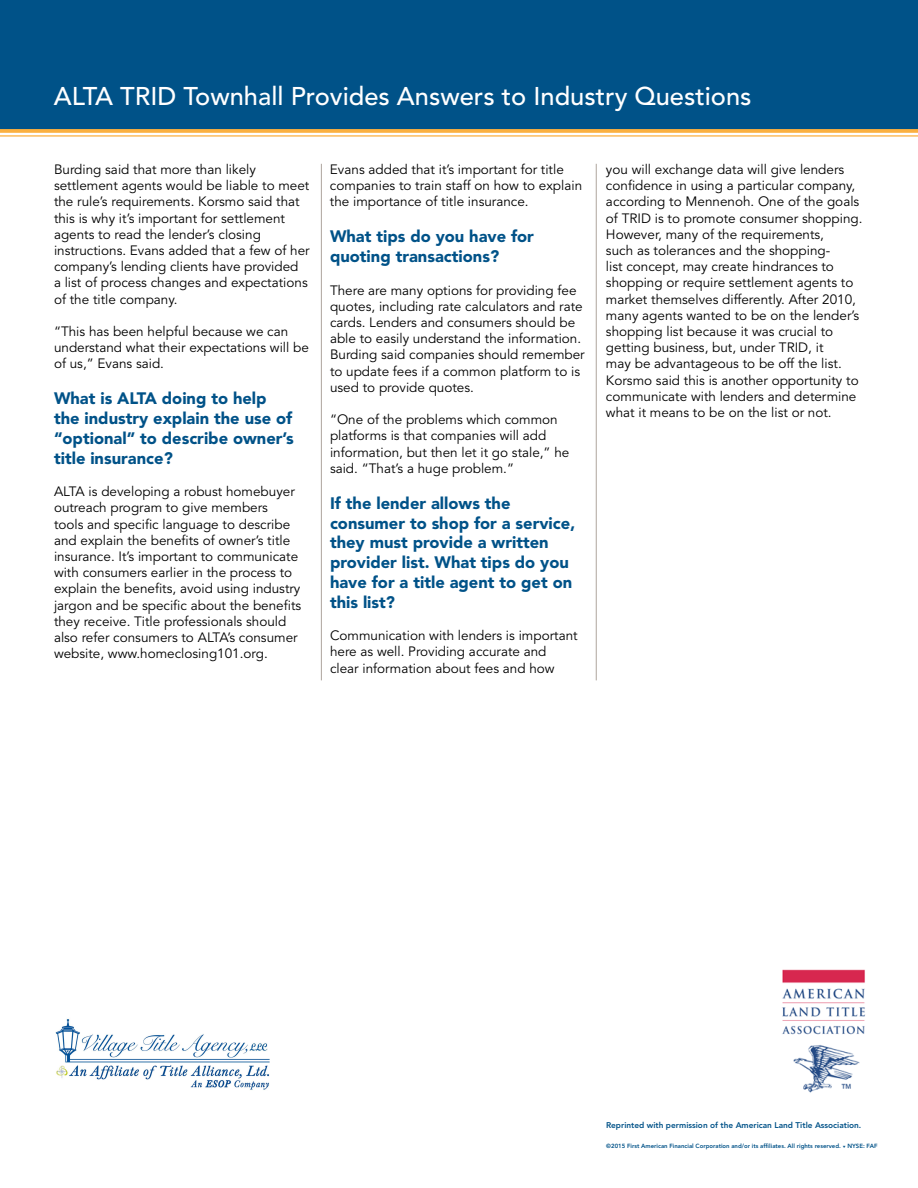
<style>
.page{position:relative;width:918px;height:1188px;background:#fff}
.page>*{position:absolute;margin:0;border:0;box-sizing:border-box;transform-origin:0 0}
.t1{font:500 25.5px "Avenir LT Std";color:#fff}
.t2{font:900 16.5px/19.8px "Avenir LT Std";color:#005288}
.t3{font:13.5px/16.2px "Avenir LT Std";color:#000}
.t4{font:800 8.25px "Avenir LT Std";color:#005288}
.t5{font:800 6px "Avenir LT Std";color:#005288}
</style>
<div class="page">
<img style="left:782px;top:969px;width:83px;height:124px">
<div style="left:0;top:0;width:918px;height:129px;background:#005288"></div>
<svg style="left:0;top:129px;width:918px;height:4px;background:#f7b249"></svg>
<hr style="left:0;top:135px;width:918px;height:2px;background:#fbb040">
<hr style="left:321px;top:164px;width:1px;height:516px;background:#aea59e">
<hr style="left:596px;top:164px;width:1px;height:516px;background:#aea59e">
<img style="left:55px;top:1019px;width:215px;height:71px">
<h1 class="t1" style="left:54px;top:82px;width:699px">ALTA TRID Townhall Provides Answers to Industry Questions</h1>
<p class="t3" style="left:54px;top:162px;width:257px">Burding said that more than likely settlement agents would be liable to meet the rule’s requirements. Korsmo said that this is why it’s important for settlement agents to read the lender’s closing instructions. Evans added that a few of her company’s lending clients have provided<br>a list of process changes and expectations of the title company.</p>
<p class="t3" style="left:54px;top:324px;width:256px">“This has been helpful because we can understand what their expectations will be of us,” Evans said.</p>
<p class="t2" style="left:54px;top:389px;width:241px">What is ALTA doing to help the industry explain the use of “optional” to describe owner’s title insurance?</p>
<p class="t3" style="left:54px;top:484px;width:249px">ALTA is developing a robust homebuyer outreach program to give members<br>tools and specific language to describe and explain the benefits of owner’s title insurance. It’s important to communicate with consumers earlier in the process to explain the benefits, avoid using industry jargon and be specific about the benefits they receive. Title professionals should also refer consumers to ALTA’s consumer website, www.homeclosing101.org.</p>
<p class="t3" style="left:330px;top:162px;width:254px">Evans added that it’s important for title companies to train staff on how to explain the importance of title insurance.</p>
<p class="t2" style="left:330px;top:227px;width:206px">What tips do you have for quoting transactions?</p>
<p class="t3" style="left:330px;top:282px;width:256px">There are many options for providing fee quotes, including rate calculators and rate cards. Lenders and consumers should be able to easily understand the information.<br>Burding said companies should remember to update fees if a common platform to is used to provide quotes.</p>
<p class="t3" style="left:330px;top:412px;width:241px">“One of the problems which common platforms is that companies will add information, but then let it go stale,” he said. “That’s a huge problem.”</p>
<p class="t2" style="left:330px;top:493px;width:247px">If the lender allows the consumer to shop for a service, they must provide a written provider list. What tips do you have for a title agent to get on this list?</p>
<p class="t3" style="left:330px;top:628px;width:249px">Communication with lenders is important here as well. Providing accurate and clear information about fees and how</p>
<p class="t3" style="left:606px;top:162px;width:258px">you will exchange data will give lenders confidence in using a particular company, according to Mennenoh. One of the goals of TRID is to promote consumer shopping.<br>However, many of the requirements,<br>such as tolerances and the shopping-<br>list concept, may create hindrances to shopping or require settlement agents to market themselves differently. After 2010, many agents wanted to be on the lender’s shopping list because it was crucial to getting business, but, under TRID, it<br>may be advantageous to be off the list.<br>Korsmo said this is another opportunity to communicate with lenders and determine what it means to be on the list or not.</p>
<p class="t4" style="left:606px;top:1120px;width:257px">Reprinted with permission of the American Land Title Association.</p>
<p class="t5" style="left:606px;top:1142px;width:273px">©2015 First American Financial Corporation and/or its affiliates. All rights reserved. ❑ NYSE: FAF</p>
</div>
